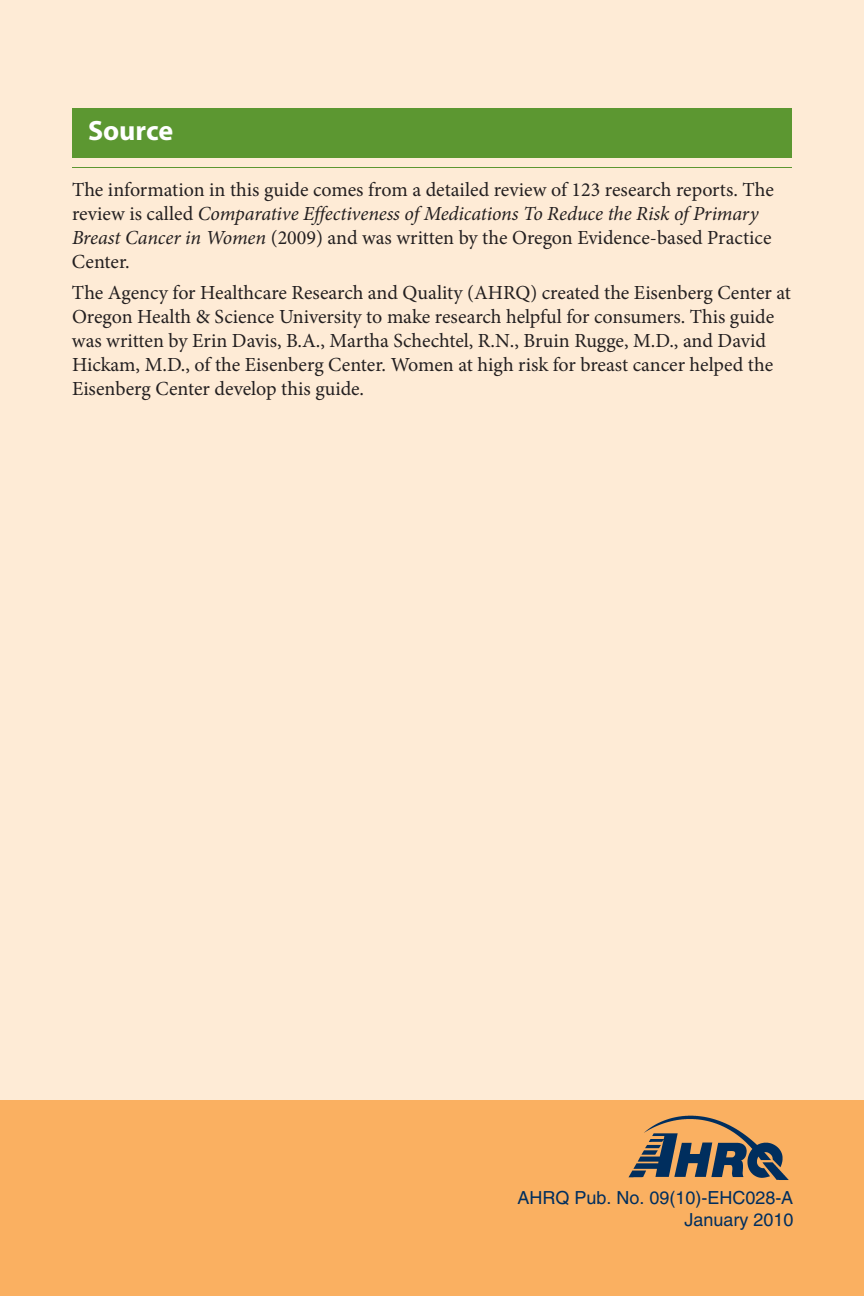
<style>
.page{position:relative;width:864px;height:1296px;background:#feebd6}
.page>*{position:absolute;margin:0;border:0;box-sizing:border-box;transform-origin:0 0}
.t1{font:700 28px "Myriad";color:#fff}
.t2{font:20px/24px "Minion Pro";color:#231f20}
.t3{font:18px/21.6px "Helvetica";color:#002e5e;text-align:right}
.s1{font-style:italic}
</style>
<div class="page">
<div style="left:0;top:1100px;width:864px;height:196px;background:#fab061"></div>
<img style="left:628px;top:1115px;width:161px;height:65px">
<hr style="left:72px;top:167px;width:720px;height:1px;background:#5c9731">
<div style="left:72px;top:108px;width:720px;height:49px;background:#5c9731"></div>
<h1 class="t1" style="left:88px;top:120px;width:87px">Source</h1>
<p class="t2" style="left:72px;top:179px;width:703px">The information in this guide comes from a detailed review of 123 research reports. The review is called <span class="s1">Comparative Effectiveness of Medications To Reduce the Risk of Primary Breast Cancer in Women</span> (2009) and was written by the Oregon Evidence-based Practice Center.</p>
<p class="t2" style="left:72px;top:282px;width:720px">The Agency for Healthcare Research and Quality (AHRQ) created the Eisenberg Center at Oregon Health &amp; Science University to make research helpful for consumers. This guide was written by Erin Davis, B.A., Martha Schechtel, R.N., Bruin Rugge, M.D., and David Hickam, M.D., of the Eisenberg Center. Women at high risk for breast cancer helped the Eisenberg Center develop this guide.</p>
<p class="t3" style="left:518px;top:1189px;width:277px">AHRQ Pub. No. 09(10)-EHC028-A<br>January 2010</p>
</div>
